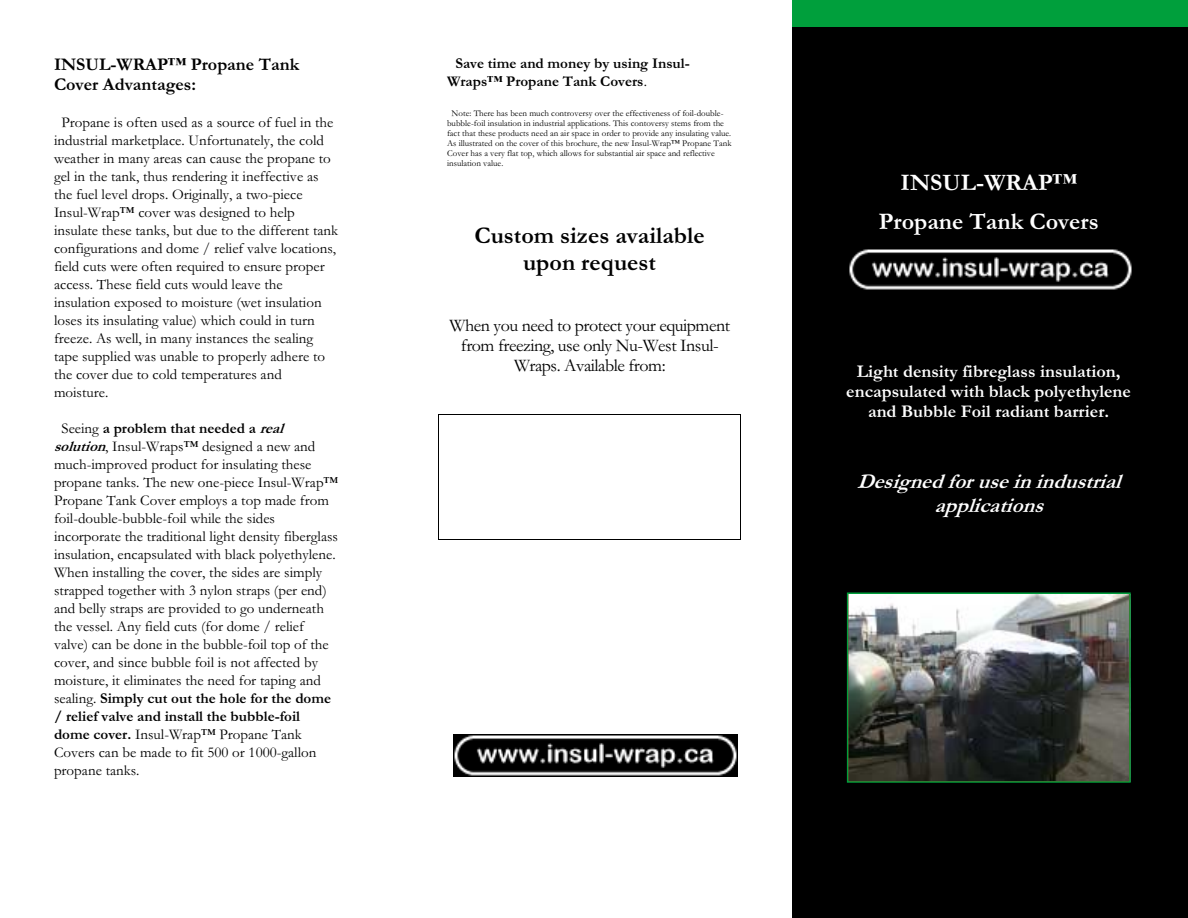
<style>
.page{position:relative;width:1188px;height:918px;background:#fff}
.page>*{position:absolute;margin:0;border:0;box-sizing:border-box;transform-origin:0 0}
.t1{font:700 24px/27px "Garamond";color:#000;text-align:center}
.t2{font:700 24px/39px "Garamond";color:#fff;text-align:center}
.t3{font:italic 700 21px/23.5px "Garamond";color:#fff;text-align:center}
.t4{font:700 18px/20.2px "Garamond";color:#fff;text-align:center}
.t5{font:18px/20.2px "Garamond";letter-spacing:-.025em;color:#000;text-align:center}
.t6{font:700 18px/20.2px "Garamond";color:#000}
.t7{font:15px/18px "Garamond";color:#000}
.t8{font:700 15px/18px "Garamond";color:#000}
.t9{font:9px/10.2px "Garamond";color:#000}
.s1{font-weight:700}
.s2{font-weight:700;font-style:italic}
.s3{font-weight:400}
</style>
<div class="page">
<div style="left:792px;top:0;width:396px;height:918px;background:#000"></div>
<hr style="left:438px;top:414px;width:303px;height:1px;background:#000">
<hr style="left:438px;top:539px;width:303px;height:1px;background:#000">
<svg style="left:438px;top:415px;width:1px;height:124px"></svg>
<svg style="left:740px;top:415px;width:1px;height:124px"></svg>
<img style="left:454px;top:734px;width:283px;height:42px">
<img style="left:849px;top:249px;width:283px;height:41px">
<svg style="left:850px;top:595px;width:278px;height:185px;background:#666866"></svg>
<div style="left:847px;top:592px;width:284px;height:191px;border:2px solid #009f3c"></div>
<div style="left:792px;top:0;width:396px;height:27px;background:#009f3c"></div>
<p class="t6" style="left:54px;top:56px;width:247px">INSUL-WRAP™ Propane Tank<br>Cover Advantages:</p>
<p class="t7" style="left:54px;top:115px;width:286px;text-indent:8px">Propane is often used as a source of fuel in the industrial marketplace. Unfortunately, the cold weather in many areas can cause the propane to gel in the tank, thus rendering it ineffective as the fuel level drops. Originally, a two-piece Insul-Wrap™ cover was designed to help insulate these tanks, but due to the different tank configurations and dome / relief valve locations, field cuts were often required to ensure proper access. These field cuts would leave the insulation exposed to moisture (wet insulation loses its insulating value) which could in turn freeze. As well, in many instances the sealing tape supplied was unable to properly adhere to the cover due to cold temperatures and moisture.</p>
<p class="t7" style="left:54px;top:421px;width:286px;text-indent:7px">Seeing <span class="s1">a problem that needed a</span> <span class="s2">real solution</span>, Insul-Wraps™ designed a new and much-improved product for insulating these propane tanks. The new one-piece Insul-Wrap™ Propane Tank Cover employs a top made from foil-double-bubble-foil while the sides incorporate the traditional light density fiberglass insulation, encapsulated with black polyethylene.<br>When installing the cover, the sides are simply strapped together with 3 nylon straps (per end) and belly straps are provided to go underneath the vessel. Any field cuts (for dome / relief valve) can be done in the bubble-foil top of the cover, and since bubble foil is not affected by moisture, it eliminates the need for taping and sealing. <span class="s1">Simply cut out the hole for the dome / relief valve and install the bubble-foil dome cover.</span> Insul-Wrap™ Propane Tank Covers can be made to fit 500 or 1000-gallon propane tanks.</p>
<p class="t8" style="left:447px;top:56px;width:244px;text-indent:8px">Save time and money by using Insul-<br>Wraps™ Propane Tank Covers<span class="s3">.</span></p>
<p class="t9" style="left:447px;top:109px;width:286px;text-indent:4px">Note: There has been much controversy over the effectiveness of foil-double&shy;bubble-foil insulation in industrial applications. This contoversy stems from the fact that these products need an air space in order to provide any insulating value.<br>As illustrated on the cover of this brochure, the new Insul-Wrap™ Propane Tank Cover has a very flat top, which allows for substantial air space and reflective insulation value.</p>
<h1 class="t1" style="left:474px;top:225px;width:232px">Custom sizes available upon request</h1>
<p class="t5" style="left:450px;top:317px;width:282px">When you need to protect your equipment from freezing, use only Nu-West Insul-<br>Wraps. Available from:</p>
<h1 class="t2" style="left:879px;top:165px;width:222px">INSUL-WRAP™<br>Propane Tank Covers</h1>
<p class="t4" style="left:846px;top:363px;width:286px">Light density fibreglass insulation, encapsulated with black polyethylene and Bubble Foil radiant barrier.</p>
<h2 class="t3" style="left:857px;top:472px;width:266px">Designed foruseinindustrial app lications</h2>
</div>
